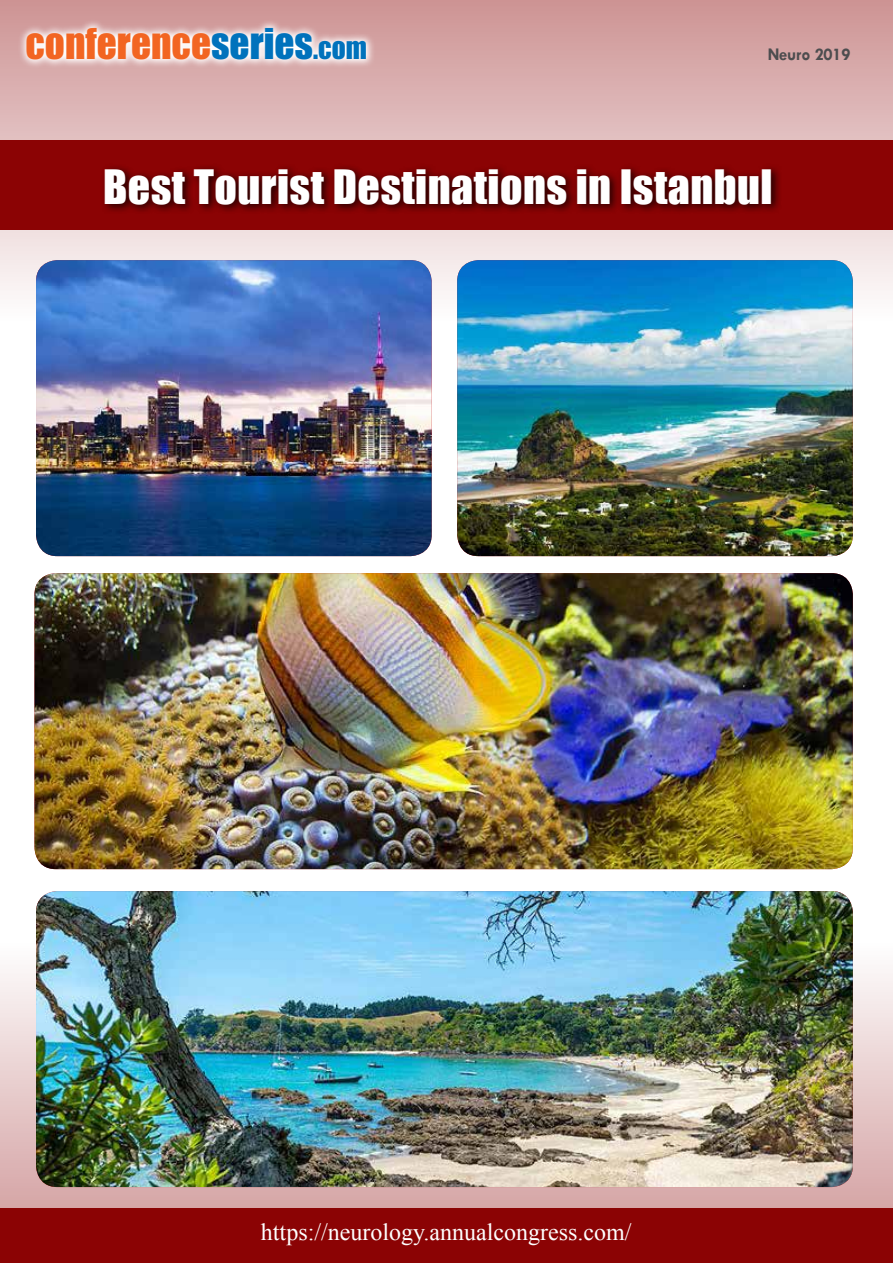
<style>
.page{position:relative;width:893px;height:1263px;background:#fff}
.page>*{position:absolute;margin:0;border:0;box-sizing:border-box;transform-origin:0 0}
.t1{font:43.5px "Impact";letter-spacing:.01em;color:#fff}
.t2{font:39.3px "Impact";color:#f26522}
.t3{font:24px "Times New Roman";color:#fff}
.t4{font:700 18px "Tw Cen";letter-spacing:-.01em;color:#4d4d4f;scale:.95 1}
.s1{color:#0072bc}
.s2{font-size:27.45px;color:#0072bc}
</style>
<div class="page">
<svg style="left:0;top:869px;width:893px;height:340px"></svg>
<svg style="left:0;top:0;width:893px;height:291px;background:#ddb6b7"></svg>
<div style="left:0;top:1209px;width:893px;height:54px;background:#8b0304"></div>
<svg style="left:17px;top:19px;width:359px;height:50px"></svg>
<div style="left:0;top:141px;width:893px;height:89px;background:#8b0304"></div>
<img style="left:36px;top:260px;width:396px;height:296px">
<img style="left:457px;top:260px;width:396px;height:296px">
<img style="left:35px;top:573px;width:818px;height:296px">
<img style="left:36px;top:891px;width:817px;height:296px">
<div style="left:100px;top:164px;width:683px;height:51px;background:#000;opacity:.75"></div>
<h2 class="t2" style="left:26px;top:13px;width:343px">conference<span class="s1">series</span><span class="s2">.com</span></h2>
<p class="t4" style="left:768px;top:44px;width:89px">Neuro 2019</p>
<h1 class="t1" style="left:103px;top:153px;width:671px">Best Tourist Destinations in Istanbul</h1>
<p class="t3" style="left:261px;top:1216px;width:372px">https://neurology.annualcongress.com/</p>
</div>
